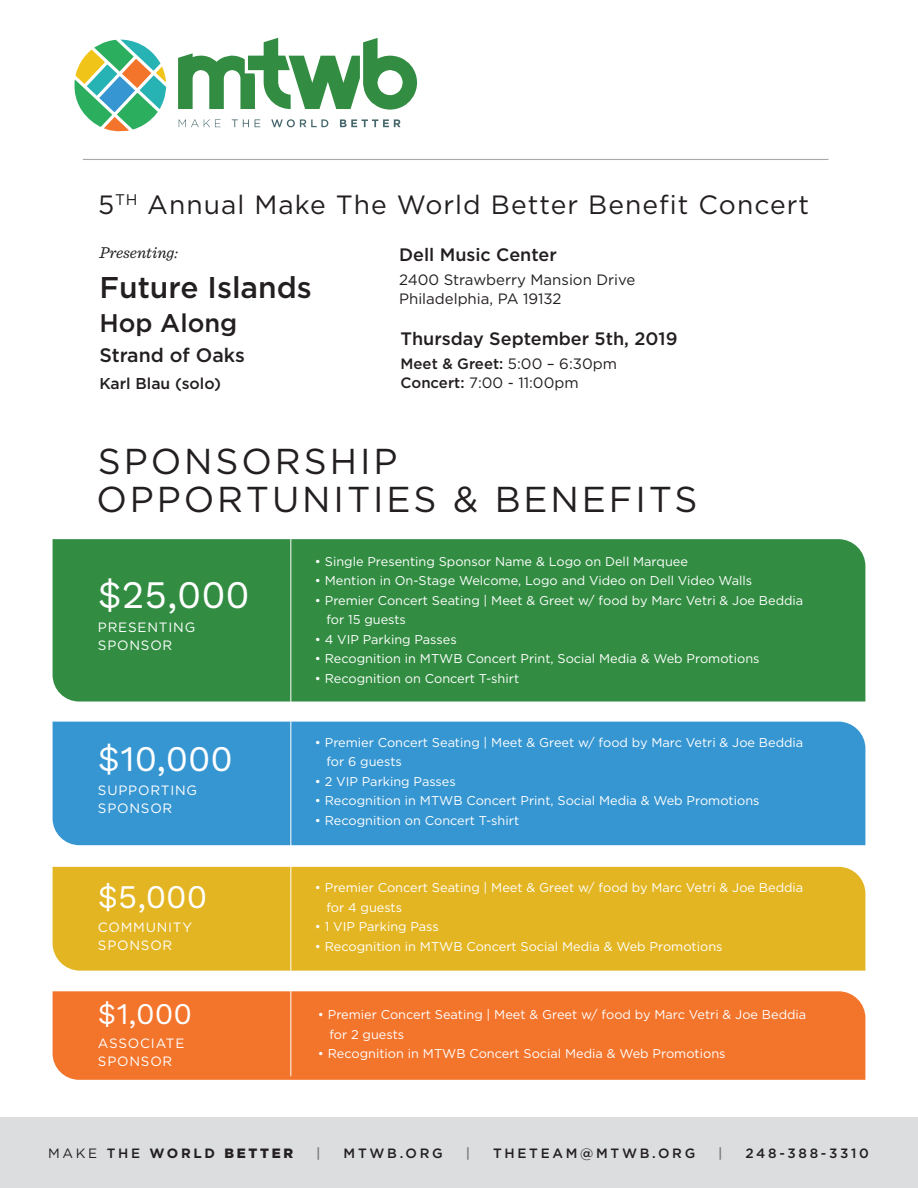
<style>
.page{position:relative;width:918px;height:1188px;background:#fff}
.page>*{position:absolute;margin:0;border:0;box-sizing:border-box;transform-origin:0 0}
.t1{font:39px "Work Sans";color:#fff}
.t2{font:36px/38.2px "Gotham HTF";letter-spacing:.08em;color:#231f20}
.t3{font:36px "Work Sans";color:#fff}
.t4{font:33px "Work Sans";color:#fff}
.t5{font:500 30px "Gotham HTF";color:#231f20}
.t6{font:30px "Work Sans";color:#fff}
.t7{font:26.4px "Gotham HTF";letter-spacing:.04em;color:#231f20}
.t8{font:500 25.5px "Gotham HTF";color:#231f20}
.t9{font:500 19.5px "Gotham HTF";color:#231f20}
.t10{font:500 18px "Gotham HTF";color:#231f20}
.t11{font:italic 16.5px "Sentinel";color:#231f20}
.t12{font:500 15.75px "Gotham HTF";color:#231f20}
.t13{font:15px/18.6px "Gotham HTF";color:#231f20}
.t14{font:13.5px/18px "Gotham HTF";letter-spacing:.06em;color:#fff}
.t15{font:500 13.5px "Gotham HTF";letter-spacing:.2em;color:#231f20}
.t16{font:900 13.5px "Gotham HTF";letter-spacing:.2em;color:#231f20}
.t17{font:500 13.5px "Gotham HTF";color:#76787b}
.t18{font:12.75px/19.5px "Gotham HTF";color:#fff}
.s1{font-weight:500}
.s2{font-weight:400}
.s3{font-weight:700}
</style>
<div class="page">
<div style="left:53px;top:991px;width:812px;height:89px;background:#f3742b"></div>
<div style="left:53px;top:867px;width:812px;height:104px;background:#e4b522"></div>
<div style="left:53px;top:722px;width:812px;height:123px;background:#3696d2"></div>
<div style="left:53px;top:539px;width:812px;height:163px;background:#328d42"></div>
<div style="left:0;top:1118px;width:918px;height:70px;background:#dcdddf"></div>
<svg style="left:179px;top:119px;width:42px;height:8px"></svg>
<svg style="left:232px;top:119px;width:17px;height:8px"></svg>
<svg style="left:255px;top:119px;width:5px;height:8px"></svg>
<svg style="left:271px;top:119px;width:57px;height:8px"></svg>
<svg style="left:340px;top:119px;width:61px;height:8px"></svg>
<svg style="left:178px;top:38px;width:240px;height:72px"></svg>
<svg style="left:74px;top:39px;width:92px;height:93px"></svg>
<hr style="left:290px;top:533px;width:1px;height:543px;background:#fff">
<hr style="left:83px;top:159px;width:745px;height:1px;background:#a8a9ad">
<h3 class="t7" style="left:98px;top:190px;width:713px">5<sup>TH</sup> Annual Make The World Better Benefit Concert</h3>
<h3 class="t10" style="left:399px;top:244px;width:159px">Dell Music Center</h3>
<p class="t13" style="left:399px;top:270px;width:238px">2400 Strawberry Mansion Drive<br>Philadelphia, PA 19132</p>
<h3 class="t10" style="left:401px;top:328px;width:278px">Thursday September 5th, 2019</h3>
<p class="t13" style="left:401px;top:354px;width:218px"><span class="s1">Meet &amp; Greet:</span> 5:00 – 6:30pm<br><span class="s1">Concert:</span> 7:00 - 11:00pm</p>
<p class="t11" style="left:99px;top:240px;width:80px">Presenting:</p>
<h3 class="t5" style="left:99px;top:271px;width:214px">Future Islands</h3>
<h3 class="t8" style="left:99px;top:308px;width:139px">Hop Along</h3>
<h3 class="t9" style="left:99px;top:344px;width:147px">Strand of Oaks</h3>
<p class="t12" style="left:99px;top:374px;width:123px">Karl Blau (solo)</p>
<h2 class="t2" style="left:96px;top:442px;width:603px">SPONSORSHIP<br>OPPORTUNITIES &amp; BENEFITS</h2>
<h1 class="t1" style="left:98px;top:572px;width:154px">$25,000</h1>
<p class="t14" style="left:98px;top:618px;width:99px">PRESENTING<br>SPONSOR</p>
<h2 class="t3" style="left:98px;top:738px;width:136px">$10,000</h2>
<p class="t14" style="left:98px;top:781px;width:101px">SUPPORTING<br>SPONSOR</p>
<h3 class="t4" style="left:98px;top:877px;width:111px">$5,000</h3>
<p class="t14" style="left:98px;top:918px;width:96px">COMMUNITY<br>SPONSOR</p>
<h3 class="t6" style="left:98px;top:996px;width:96px">$1,000</h3>
<p class="t14" style="left:98px;top:1034px;width:88px">ASSOCIATE<br>SPONSOR</p>
<p class="t18" style="left:315px;top:551px;width:375px">• Single Presenting Sponsor Name &amp; Logo on Dell Marquee</p>
<p class="t18" style="left:315px;top:571px;width:439px">• Mention in On-Stage Welcome, Logo and Video on Dell Video Walls</p>
<p class="t18" style="left:326px;top:590px;width:478px;text-indent:-11px">• Premier Concert Seating | Meet &amp; Greet w/ food by Marc Vetri &amp; Joe Beddia for 15 guests</p>
<p class="t18" style="left:315px;top:629px;width:143px">• 4 VIP Parking Passes</p>
<p class="t18" style="left:315px;top:649px;width:446px">• Recognition in MTWB Concert Print, Social Media &amp; Web Promotions</p>
<p class="t18" style="left:315px;top:668px;width:206px">• Recognition on Concert T-shirt</p>
<p class="t18" style="left:326px;top:733px;width:478px;text-indent:-11px">• Premier Concert Seating | Meet &amp; Greet w/ food by Marc Vetri &amp; Joe Beddia for 6 guests</p>
<p class="t18" style="left:315px;top:772px;width:142px">• 2 VIP Parking Passes</p>
<p class="t18" style="left:315px;top:791px;width:446px">• Recognition in MTWB Concert Print, Social Media &amp; Web Promotions</p>
<p class="t18" style="left:315px;top:811px;width:206px">• Recognition on Concert T-shirt</p>
<p class="t18" style="left:326px;top:878px;width:478px;text-indent:-11px">• Premier Concert Seating | Meet &amp; Greet w/ food by Marc Vetri &amp; Joe Beddia for 4 guests</p>
<p class="t18" style="left:315px;top:917px;width:125px">• 1 VIP Parking Pass</p>
<p class="t18" style="left:315px;top:936px;width:409px">• Recognition in MTWB Concert Social Media &amp; Web Promotions</p>
<p class="t18" style="left:329px;top:1005px;width:478px;text-indent:-11px">• Premier Concert Seating | Meet &amp; Greet w/ food by Marc Vetri &amp; Joe Beddia for 2 guests</p>
<p class="t18" style="left:318px;top:1044px;width:409px">• Recognition in MTWB Concert Social Media &amp; Web Promotions</p>
<p class="t16" style="left:48px;top:1145px;width:247px"><span class="s2">MAKE</span> <span class="s1">THE</span> <span class="s3">WORLD</span> BETTER</p>
<p class="t17" style="left:316px;top:1145px;width:6px">|</p>
<p class="t15" style="left:344px;top:1145px;width:101px">MTWB.ORG</p>
<p class="t17" style="left:466px;top:1145px;width:6px">|</p>
<p class="t15" style="left:493px;top:1145px;width:204px">THETEAM@MTWB.ORG</p>
<p class="t17" style="left:718px;top:1145px;width:6px">|</p>
<p class="t15" style="left:746px;top:1145px;width:125px">248-388-3310</p>
</div>
